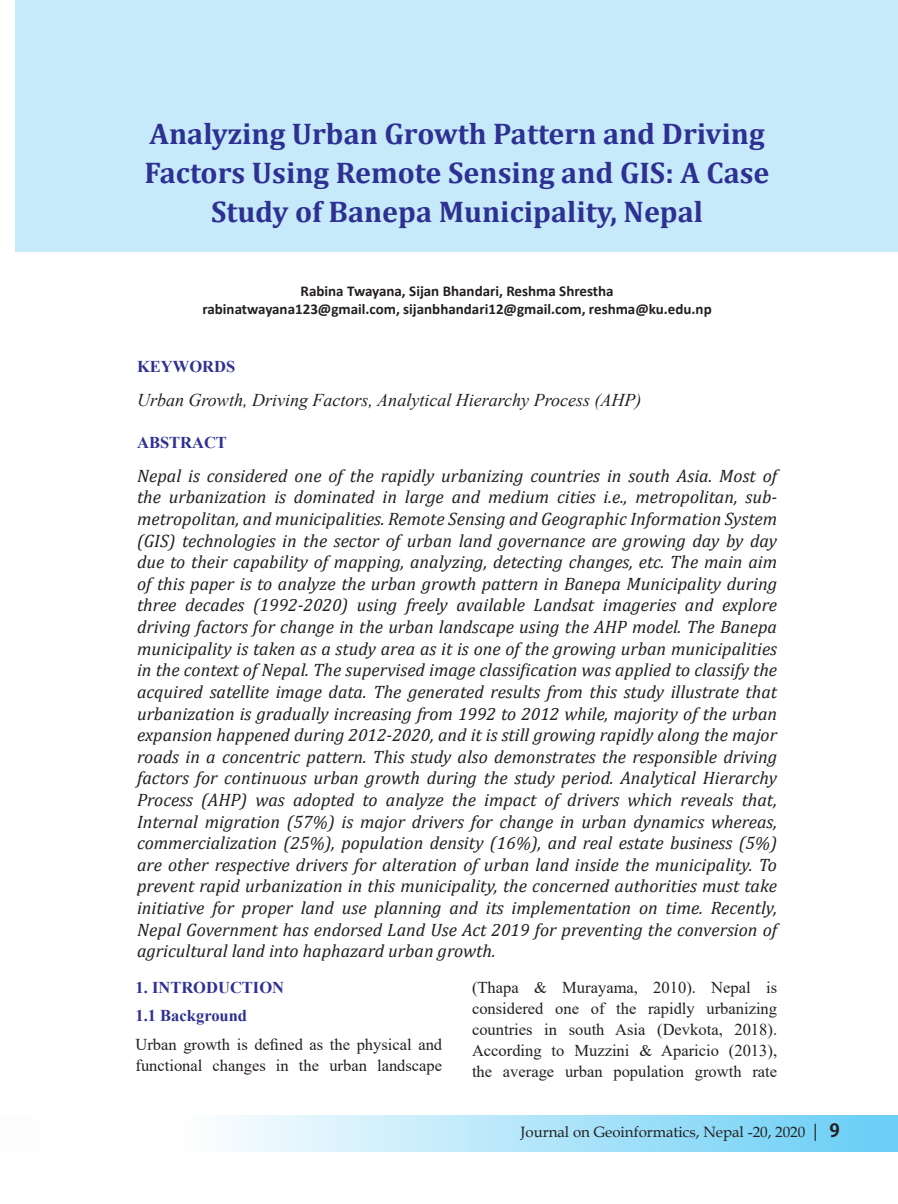
<style>
.page{position:relative;width:898px;height:1204px;background:#fff}
.page>*{position:absolute;margin:0;border:0;box-sizing:border-box;transform-origin:0 0}
.t1{font:700 30px/39px "Cambria";color:#2e3092;text-align:center}
.t2{font:italic 18px/21.6px "Cambria";color:#231f20;text-align:justify}
.heading_3{font:italic 18px "Times New Roman";color:#231f20}
.t3{font:16.5px/21px "Times New Roman";color:#231f20}
.heading_2{font:700 16.5px "Times New Roman";color:#2e3092}
.heading_3-2{font:700 16.5px "Times New Roman";color:#2e3092}
.heading_2-2{font:700 15px "Calibri";color:#231f20}
.t4{font:15px "Book Antiqua";color:#231f20}
.s1{font-size:18px}
.s2{font-family:"Koz Go Pr 6 N";font-weight:700;font-size:18px}
</style>
<div class="page">
<div style="left:0;top:1114px;width:897px;height:37px;background:linear-gradient(to right,#fff,#6dcff6)"></div>
<div style="left:16px;top:0;width:881px;height:251px;background:#c6eafa"></div>
<p class="t1" style="left:145px;top:113px;width:626px">Analyzing Urban Growth Pattern and Driving<br>Factors Using Remote Sensing and GIS: A Case<br>Study of Banepa Municipality, Nepal</p>
<p class="heading_2-2" style="left:300px;top:281px;width:314px">Rabina Twayana, Sijan Bhandari, Reshma Shrestha</p>
<p class="heading_2-2" style="left:202px;top:299px;width:510px">rabinatwayana123@gmail.com, sijanbhandari12@gmail.com, reshma@ku.edu.np</p>
<p class="heading_3-2" style="left:137px;top:354px;width:100px">KEYWORDS</p>
<p class="heading_3" style="left:137px;top:387px;width:506px">Urban Growth, Driving Factors, Analytical Hierarchy Process (AHP)</p>
<p class="heading_3-2" style="left:137px;top:430px;width:91px">ABSTRACT</p>
<p class="t2" style="left:137px;top:464px;width:641px">Nepal is considered one of the rapidly urbanizing countries in south Asia. Most of the urbanization is dominated in large and medium cities i.e., metropolitan, sub&shy;metropolitan, and municipalities. Remote Sensing and Geographic Information System (GIS) technologies in the sector of urban land governance are growing day by day due to their capability of mapping, analyzing, detecting changes, etc. The main aim of this paper is to analyze the urban growth pattern in Banepa Municipality during three decades (1992-2020) using freely available Landsat imageries and explore driving factors for change in the urban landscape using the AHP model. The Banepa municipality is taken as a study area as it is one of the growing urban municipalities in the context of Nepal. The supervised image classification was applied to classify the acquired satellite image data. The generated results from this study illustrate that urbanization is gradually increasing from 1992 to 2012 while, majority of the urban expansion happened during 2012-2020, and it is still growing rapidly along the major roads in a concentric pattern. This study also demonstrates the responsible driving factors for continuous urban growth during the study period. Analytical Hierarchy Process (AHP) was adopted to analyze the impact of drivers which reveals that, Internal migration (57%) is major drivers for change in urban dynamics whereas, commercialization (25%), population density (16%), and real estate business (5%) are other respective drivers for alteration of urban land inside the municipality. To prevent rapid urbanization in this municipality, the concerned authorities must take initiative for proper land use planning and its implementation on time. Recently, Nepal Government has endorsed Land Use Act 2019 for preventing the conversion of agricultural land into haphazard urban growth.</p>
<p class="heading_2" style="left:135px;top:975px;width:150px">1. INTRODUCTION</p>
<p class="heading_2" style="left:135px;top:1003px;width:113px">1.1 Background</p>
<p class="t3" style="left:135px;top:1032px;width:308px">Urban growth is defined as the physical and functional changes in the urban landscape</p>
<p class="t3" style="left:472px;top:976px;width:306px;text-align:justify">(Thapa &amp; Murayama, 2010). Nepal is considered one of the rapidly urbanizing countries in south Asia (Devkota, 2018).<br>According to Muzzini &amp; Aparicio (2013), the average urban population growth rate</p>
<p class="t4" style="left:520px;top:1121px;width:321px">Journal on Geoinformatics, Nepal -20, 2020 <span class="s1">|</span> <span class="s2">9</span></p>
</div>
